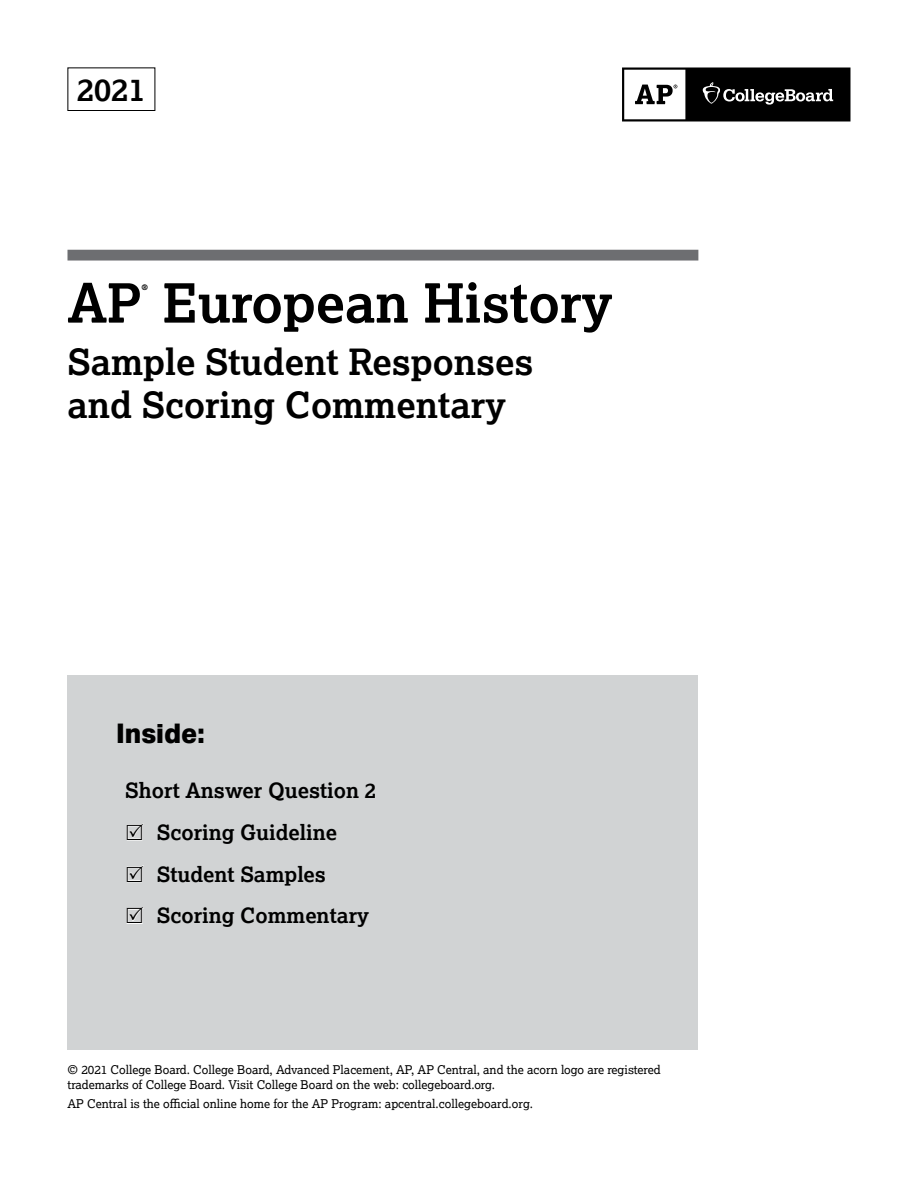
<style>
.page{position:relative;width:918px;height:1188px;background:#fff}
.page>*{position:absolute;margin:0;border:0;box-sizing:border-box;transform-origin:0 0}
.t1{font:700 54px "Lexia";color:#000}
.t2{font:700 36px/43.2px "Lexia";color:#000}
.t3{font:700 31.5px "Lexia";color:#000}
.t4{font:800 27px "Aktiv Grotesk";color:#000}
.t5{font:700 21px "Lexia";color:#000}
.t6{font:12px/14.4px "Lexia";color:#000}
.t7{font:700 7.5px "Lexia";color:#000}
.s1{color:#fff}
</style>
<div class="page">
<div style="left:68px;top:250px;width:630px;height:11px;background:#6d6e71"></div>
<div style="left:68px;top:68px;width:87px;height:43px;border:1px solid #000"></div>
<div style="left:68px;top:675px;width:630px;height:374px;background:#d1d3d4"></div>
<svg style="left:622px;top:68px;width:228px;height:54px"></svg>
<h3 class="t3" style="left:77px;top:70px;width:70px">2021</h3>
<h1 class="t1" style="left:68px;top:269px;width:546px">AP European History</h1>
<p class="t7" style="left:142px;top:282px;width:8px">®</p>
<h2 class="t2" style="left:68px;top:339px;width:468px">Sample Student Responses and Scoring Commentary</h2>
<h3 class="t4" style="left:116px;top:716px;width:90px">Inside:</h3>
<h3 class="t5" style="left:125px;top:778px;width:253px">Short Answer Question 2</h3>
<h3 class="t5" style="left:125px;top:819px;width:214px"><span class="s1">•</span> Scoring Guideline</h3>
<h3 class="t5" style="left:125px;top:861px;width:202px"><span class="s1">•</span> Student Samples</h3>
<h3 class="t5" style="left:125px;top:903px;width:245px"><span class="s1">•</span> Scoring Commentary</h3>
<p class="t6" style="left:68px;top:1063px;width:595px">© 2021 College Board. College Board, Advanced Placement, AP, AP Central, and the acorn logo are registered trademarks of College Board. Visit College Board on the web: collegeboard.org.</p>
<p class="t6" style="left:68px;top:1096px;width:467px">AP Central is the official online home for the AP Program: apcentral.collegeboard.org.</p>
</div>
